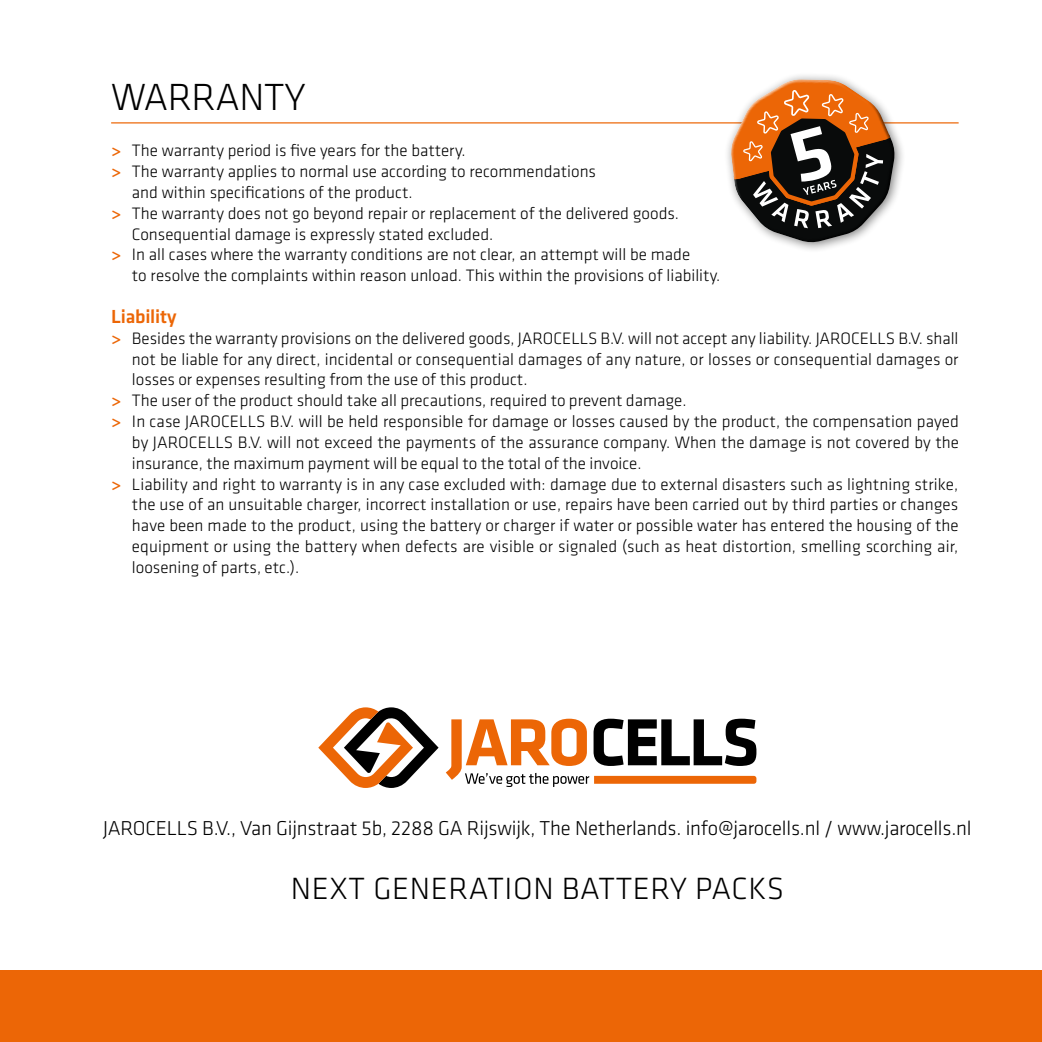
<style>
.page{position:relative;width:1042px;height:1042px;background:#fff}
.page>*{position:absolute;margin:0;border:0;box-sizing:border-box;transform-origin:0 0}
.t1{font:300 39.2px "Klavika";letter-spacing:-.01em;color:#000}
.t2{font:300 31.85px "Klavika";letter-spacing:.02em;color:#000}
.t3{font:300 20.82px "Klavika";letter-spacing:-.01em;color:#000}
.t4{font:500 19.6px "Klavika";letter-spacing:-.01em;color:#ec6606}
.t5{font:300 17.15px "Klavika";color:#000}
.s1{font-weight:500;color:#ec6606}
</style>
<div class="page">
<hr style="left:111px;top:122px;width:847px;height:1px;background:#ec6606">
<div style="left:0;top:970px;width:1042px;height:72px;background:#ec6606"></div>
<svg style="left:708px;top:75px;width:208px;height:175px"></svg>
<svg style="left:446px;top:719px;width:310px;height:68px"></svg>
<svg style="left:318px;top:707px;width:120px;height:81px"></svg>
<h1 class="t1" style="left:111px;top:76px;width:196px">WARRANTY</h1>
<p class="t5" style="left:111px;top:141px;width:356px"><span class="s1">&gt;</span> The warranty period is five years for the battery.</p>
<p class="t5" style="left:111px;top:162px;width:486px"><span class="s1">&gt;</span> The warranty applies to normal use according to recommendations</p>
<p class="t5" style="left:132px;top:183px;width:282px">and within specifications of the product.</p>
<p class="t5" style="left:111px;top:204px;width:569px"><span class="s1">&gt;</span> The warranty does not go beyond repair or replacement of the delivered goods.</p>
<p class="t5" style="left:132px;top:225px;width:363px">Consequential damage is expressly stated excluded.</p>
<p class="t5" style="left:111px;top:245px;width:580px"><span class="s1">&gt;</span> In all cases where the warranty conditions are not clear, an attempt will be made</p>
<p class="t5" style="left:132px;top:266px;width:590px">to resolve the complaints within reason unload. This within the provisions of liability.</p>
<p class="t4" style="left:111px;top:306px;width:67px">Liability</p>
<p class="t5" style="left:111px;top:329px;width:849px"><span class="s1">&gt;</span> Besides the warranty provisions on the delivered goods, JAROCELLS B.V. will not accept any liability. JAROCELLS B.V. shall</p>
<p class="t5" style="left:132px;top:350px;width:828px">not be liable for any direct, incidental or consequential damages of any nature, or losses or consequential damages or</p>
<p class="t5" style="left:132px;top:370px;width:397px">losses or expenses resulting from the use of this product.</p>
<p class="t5" style="left:111px;top:391px;width:577px"><span class="s1">&gt;</span> The user of the product should take all precautions, required to prevent damage.</p>
<p class="t5" style="left:111px;top:412px;width:849px"><span class="s1">&gt;</span> In case JAROCELLS B.V. will be held responsible for damage or losses caused by the product, the compensation payed</p>
<p class="t5" style="left:132px;top:433px;width:828px">by JAROCELLS B.V. will not exceed the payments of the assurance company. When the damage is not covered by the</p>
<p class="t5" style="left:132px;top:454px;width:511px">insurance, the maximum payment will be equal to the total of the invoice.</p>
<p class="t5" style="left:111px;top:474px;width:848px"><span class="s1">&gt;</span> Liability and right to warranty is in any case excluded with: damage due to external disasters such as lightning strike,</p>
<p class="t5" style="left:132px;top:495px;width:828px">the use of an unsuitable charger, incorrect installation or use, repairs have been carried out by third parties or changes</p>
<p class="t5" style="left:132px;top:516px;width:828px">have been made to the product, using the battery or charger if water or possible water has entered the housing of the</p>
<p class="t5" style="left:132px;top:537px;width:827px">equipment or using the battery when defects are visible or signaled (such as heat distortion, smelling scorching air,</p>
<p class="t5" style="left:132px;top:558px;width:169px">loosening of parts, etc.).</p>
<p class="t3" style="left:103px;top:816px;width:870px">JAROCELLS B.V., Van Gijnstraat 5b, 2288 GA Rijswijk, The Netherlands. info@jarocells.nl / www.jarocells.nl</p>
<h2 class="t2" style="left:291px;top:871px;width:495px">NEXT GENERATION BATTERY PACKS</h2>
</div>
